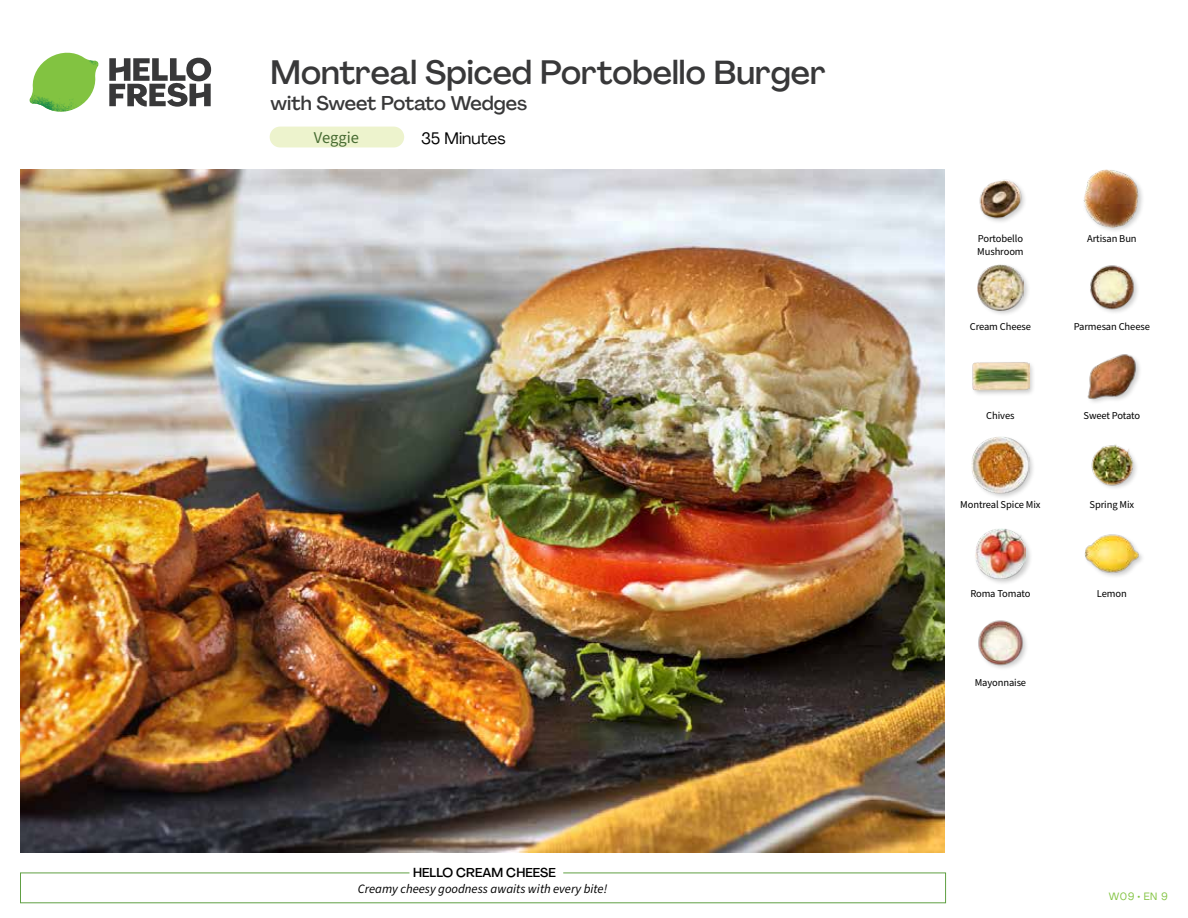
<style>
.page{position:relative;width:1188px;height:918px;background:#fff}
.page>*{position:absolute;margin:0;border:0;box-sizing:border-box;transform-origin:0 0}
.t1{font:500 33px "Agrandir";color:#383839}
.t2{font:500 19.5px "Agrandir";color:#383839}
.t3{font:16.5px "Agrandir";color:#000}
.t4{font:16.5px "Source Sans Pro";color:#476b32}
.t5{font:italic 12.75px "Source Sans Pro";color:#000}
.t6{font:500 12.75px "Agrandir";color:#000}
.t7{font:10.5px/13.5px "Source Sans Pro";letter-spacing:-.01em;color:#000}
.t8{font:10.5px "Agrandir";color:#82c341}
</style>
<div class="page">
<div style="left:270px;top:127px;width:134px;height:20px;background:#edf3cd;border-radius:10px"></div>
<svg style="left:109px;top:57px;width:102px;height:50px"></svg>
<svg style="left:34px;top:53px;width:62px;height:40px"></svg>
<img style="left:67px;top:53px;width:32px;height:26px">
<img style="left:33px;top:75px;width:59px;height:11px">
<img style="left:29px;top:79px;width:61px;height:33px">
<img style="left:65px;top:86px;width:27px;height:25px">
<div style="left:20px;top:873px;width:926px;height:30px;border:1px solid #609f43"></div>
<div style="left:409px;top:865px;width:154px;height:15px;background:#fff"></div>
<img style="left:21px;top:170px;width:924px;height:682px">
<img style="left:978px;top:620px;width:49px;height:49px">
<img style="left:1084px;top:534px;width:57px;height:43px">
<div style="left:974px;top:528px;width:59px;height:58px;background:#000;opacity:.2"></div>
<img style="left:975px;top:529px;width:51px;height:50px">
<img style="left:1091px;top:444px;width:46px;height:44px">
<div style="left:971px;top:436px;width:64px;height:64px;background:#000;opacity:.2"></div>
<img style="left:972px;top:436px;width:57px;height:58px">
<img style="left:1087px;top:354px;width:53px;height:48px">
<div style="left:972px;top:361px;width:63px;height:37px;background:#000;opacity:.2"></div>
<img style="left:972px;top:361px;width:57px;height:37px">
<img style="left:1090px;top:265px;width:48px;height:48px">
<div style="left:976px;top:263px;width:55px;height:54px;background:#000;opacity:.2"></div>
<img style="left:977px;top:264px;width:46px;height:46px">
<div style="left:1082px;top:169px;width:63px;height:65px;background:#000;opacity:.2"></div>
<img style="left:1083px;top:170px;width:58px;height:57px">
<img style="left:979px;top:179px;width:46px;height:43px">
<h1 class="t1" style="left:271px;top:52px;width:557px">Montreal Spiced Portobello Burger</h1>
<h2 class="t2" style="left:271px;top:91px;width:258px">with Sweet Potato Wedges</h2>
<h3 class="t4" style="left:314px;top:127px;width:47px">Veggie</h3>
<h3 class="t3" style="left:421px;top:128px;width:86px">35 Minutes</h3>
<p class="t6" style="left:413px;top:864px;width:144px">HELLO CREAM CHEESE</p>
<p class="t5" style="left:358px;top:880px;width:251px">Creamy cheesy goodness awaits with every bite!</p>
<p class="t7" style="left:977px;top:232px;width:48px">Portobello<br>Mushroom</p>
<p class="t7" style="left:1087px;top:232px;width:51px">Artisan Bun</p>
<p class="t7" style="left:970px;top:321px;width:63px">Cream Cheese</p>
<p class="t7" style="left:1074px;top:321px;width:78px">Parmesan Cheese</p>
<p class="t7" style="left:986px;top:409px;width:30px">Chives</p>
<p class="t7" style="left:1084px;top:409px;width:58px">Sweet Potato</p>
<p class="t7" style="left:960px;top:498px;width:82px">Montreal Spice Mix</p>
<p class="t7" style="left:1090px;top:498px;width:46px">Spring Mix</p>
<p class="t7" style="left:970px;top:587px;width:62px">Roma Tomato</p>
<p class="t7" style="left:1097px;top:587px;width:31px">Lemon</p>
<p class="t7" style="left:975px;top:676px;width:53px">Mayonnaise</p>
<p class="t8" style="left:1109px;top:890px;width:61px">W09 • EN 9</p>
</div>
